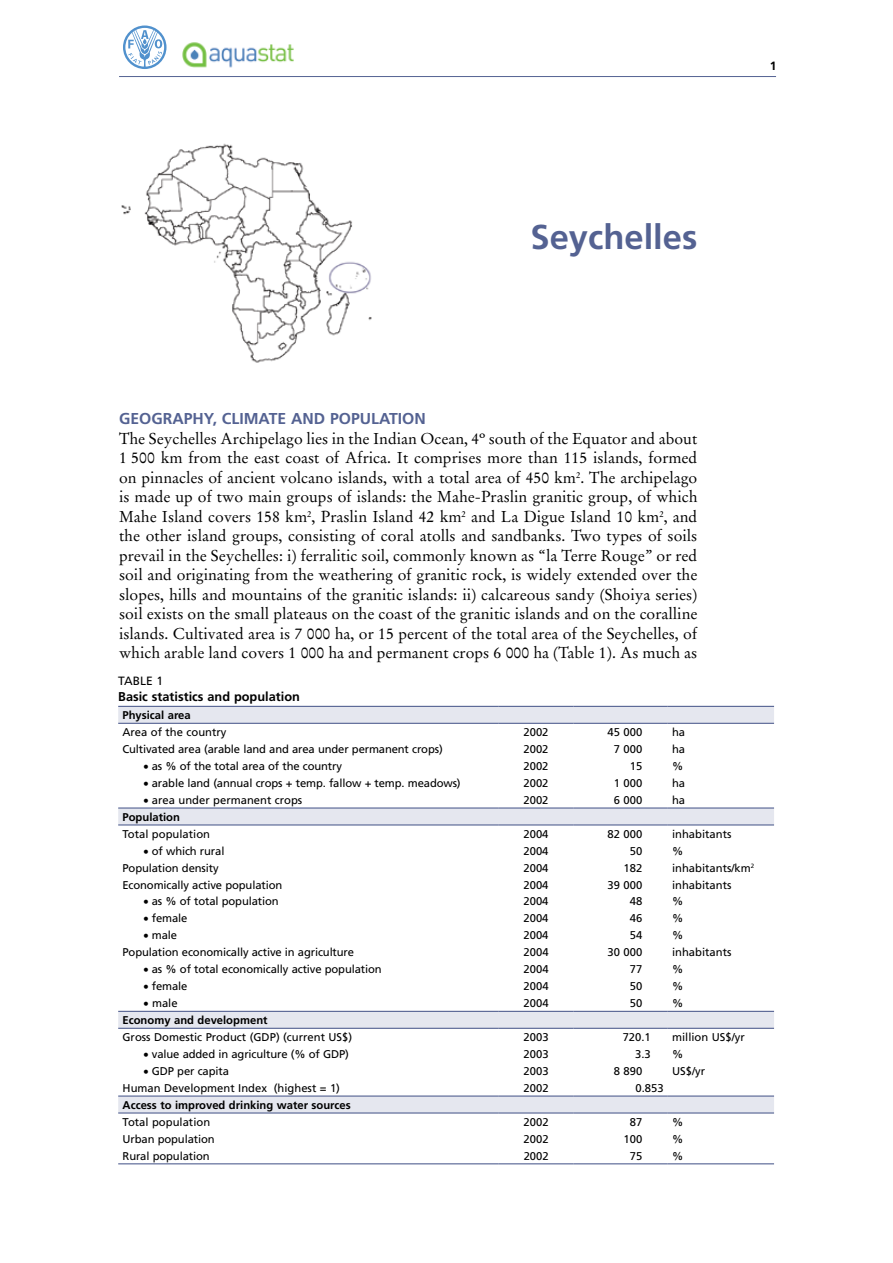
<style>
.page{position:relative;width:893px;height:1263px;background:#fff}
.page>*{position:absolute;margin:0;border:0;box-sizing:border-box;transform-origin:0 0}
.t1{font:700 34.5px "Frutiger LT Std";color:#546292}
.t2{font:15.75px/19.5px "Stempel Garamond LT Std";color:#000;text-align:justify}
.t3{font:700 15.75px "Frutiger LT Std";color:#546292}
.t4{font:700 12.75px "Frutiger LT Std";color:#000}
.t5{font:12px "Frutiger LT Std";color:#000}
.t6{font:700 12px "Frutiger LT Std";color:#000}
.t7{font:11.25px "Frutiger LT Std";letter-spacing:-.01em;color:#000}
.t8{font:700 11.25px "Frutiger LT Std";color:#000}
</style>
<div class="page">
<hr style="left:119px;top:76px;width:657px;height:1px;background:#546292">
<img style="left:121px;top:143px;width:251px;height:220px">
<svg style="left:118px;top:707px;width:656px;height:405px"></svg>
<hr style="left:118px;top:706px;width:381px;height:1px;background:#546292">
<hr style="left:499px;top:706px;width:74px;height:1px;background:#546292">
<hr style="left:573px;top:706px;width:95px;height:1px;background:#546292">
<hr style="left:668px;top:706px;width:106px;height:1px;background:#546292">
<hr style="left:118px;top:723px;width:381px;height:1px;background:#546292">
<hr style="left:499px;top:723px;width:74px;height:1px;background:#546292">
<hr style="left:573px;top:723px;width:95px;height:1px;background:#546292">
<hr style="left:668px;top:723px;width:106px;height:1px;background:#546292">
<hr style="left:118px;top:807px;width:381px;height:1px;background:#546292">
<hr style="left:499px;top:807px;width:74px;height:1px;background:#546292">
<hr style="left:573px;top:807px;width:95px;height:1px;background:#546292">
<hr style="left:668px;top:807px;width:106px;height:1px;background:#546292">
<hr style="left:118px;top:824px;width:381px;height:1px;background:#546292">
<hr style="left:499px;top:824px;width:74px;height:1px;background:#546292">
<hr style="left:573px;top:824px;width:95px;height:1px;background:#546292">
<hr style="left:668px;top:824px;width:106px;height:1px;background:#546292">
<hr style="left:118px;top:1011px;width:381px;height:1px;background:#546292">
<hr style="left:499px;top:1011px;width:74px;height:1px;background:#546292">
<hr style="left:573px;top:1011px;width:95px;height:1px;background:#546292">
<hr style="left:668px;top:1011px;width:106px;height:1px;background:#546292">
<hr style="left:118px;top:1028px;width:381px;height:1px;background:#546292">
<hr style="left:499px;top:1028px;width:74px;height:1px;background:#546292">
<hr style="left:573px;top:1028px;width:95px;height:1px;background:#546292">
<hr style="left:668px;top:1028px;width:106px;height:1px;background:#546292">
<hr style="left:118px;top:1095px;width:381px;height:1px;background:#546292">
<hr style="left:499px;top:1095px;width:74px;height:1px;background:#546292">
<hr style="left:573px;top:1095px;width:95px;height:1px;background:#546292">
<hr style="left:668px;top:1095px;width:106px;height:1px;background:#546292">
<hr style="left:118px;top:1112px;width:381px;height:1px;background:#546292">
<hr style="left:499px;top:1112px;width:74px;height:1px;background:#546292">
<hr style="left:573px;top:1112px;width:95px;height:1px;background:#546292">
<hr style="left:668px;top:1112px;width:106px;height:1px;background:#546292">
<hr style="left:118px;top:1163px;width:381px;height:1px;background:#546292">
<hr style="left:499px;top:1163px;width:74px;height:1px;background:#546292">
<hr style="left:573px;top:1163px;width:95px;height:1px;background:#546292">
<hr style="left:668px;top:1163px;width:106px;height:1px;background:#546292">
<svg style="left:123px;top:26px;width:43px;height:43px"></svg>
<img style="left:182px;top:42px;width:112px;height:26px">
<h1 class="t1" style="left:531px;top:217px;width:168px">Seychelles</h1>
<p class="t6" style="left:770px;top:59px;width:8px">1</p>
<p class="t3" style="left:119px;top:410px;width:308px">Geography, climate and population</p>
<p class="t2" style="left:119px;top:429px;width:580px">The Seychelles Archipelago lies in the Indian Ocean, 4º south of the Equator and about 1 500 km from the east coast of Africa. It comprises more than 115 islands, formed on pinnacles of ancient volcano islands, with a total area of 450 km<sup>2</sup>. The archipelago is made up of two main groups of islands: the Mahe-Praslin granitic group, of which Mahe Island covers 158 km<sup>2</sup>, Praslin Island 42 km<sup>2</sup> and La Digue Island 10 km<sup>2</sup>, and the other island groups, consisting of coral atolls and sandbanks. Two types of soils prevail in the Seychelles: i) ferralitic soil, commonly known as “la Terre Rouge” or red soil and originating from the weathering of granitic rock, is widely extended over the slopes, hills and mountains of the granitic islands: ii) calcareous sandy (Shoiya series) soil exists on the small plateaus on the coast of the granitic islands and on the coralline islands. Cultivated area is 7 000 ha, or 15 percent of the total area of the Seychelles, of which arable land covers 1 000 ha and permanent crops 6 000 ha (Table 1). As much as</p>
<p class="t5" style="left:118px;top:673px;width:47px">TABLE 1</p>
<p class="t4" style="left:118px;top:689px;width:183px">Basic statistics and population</p>
<p class="t8" style="left:122px;top:708px;width:70px">Physical area</p>
<p class="t7" style="left:122px;top:725px;width:106px">Area of the country</p>
<p class="t7" style="left:523px;top:725px;width:27px">2002</p>
<p class="t7" style="left:607px;top:725px;width:36px">45 000</p>
<p class="t7" style="left:672px;top:725px;width:15px">ha</p>
<p class="t7" style="left:122px;top:742px;width:322px">Cultivated area (arable land and area under permanent crops)</p>
<p class="t7" style="left:523px;top:742px;width:27px">2002</p>
<p class="t7" style="left:614px;top:742px;width:30px">7 000</p>
<p class="t7" style="left:672px;top:742px;width:15px">ha</p>
<p class="t7" style="left:143px;top:759px;width:200px">• as % of the total area of the country</p>
<p class="t7" style="left:523px;top:759px;width:27px">2002</p>
<p class="t7" style="left:630px;top:759px;width:14px">15</p>
<p class="t7" style="left:672px;top:759px;width:13px">%</p>
<p class="t7" style="left:143px;top:776px;width:319px">• arable land (annual crops + temp. fallow + temp. meadows)</p>
<p class="t7" style="left:523px;top:776px;width:27px">2002</p>
<p class="t7" style="left:614px;top:776px;width:30px">1 000</p>
<p class="t7" style="left:672px;top:776px;width:15px">ha</p>
<p class="t7" style="left:143px;top:793px;width:160px">• area under permanent crops</p>
<p class="t7" style="left:523px;top:793px;width:27px">2002</p>
<p class="t7" style="left:614px;top:793px;width:30px">6 000</p>
<p class="t7" style="left:672px;top:793px;width:15px">ha</p>
<p class="t8" style="left:122px;top:810px;width:59px">Population</p>
<p class="t7" style="left:122px;top:827px;width:89px">Total population</p>
<p class="t7" style="left:523px;top:827px;width:27px">2004</p>
<p class="t7" style="left:608px;top:827px;width:36px">82 000</p>
<p class="t7" style="left:672px;top:827px;width:61px">inhabitants</p>
<p class="t7" style="left:143px;top:844px;width:82px">• of which rural</p>
<p class="t7" style="left:523px;top:844px;width:27px">2004</p>
<p class="t7" style="left:630px;top:844px;width:14px">50</p>
<p class="t7" style="left:672px;top:844px;width:13px">%</p>
<p class="t7" style="left:122px;top:861px;width:98px">Population density</p>
<p class="t7" style="left:524px;top:861px;width:27px">2004</p>
<p class="t7" style="left:623px;top:861px;width:20px">182</p>
<p class="t7" style="left:672px;top:861px;width:84px">inhabitants/km<sup>2</sup></p>
<p class="t7" style="left:122px;top:878px;width:161px">Economically active population</p>
<p class="t7" style="left:523px;top:878px;width:27px">2004</p>
<p class="t7" style="left:607px;top:878px;width:36px">39 000</p>
<p class="t7" style="left:672px;top:878px;width:61px">inhabitants</p>
<p class="t7" style="left:143px;top:895px;width:137px">• as % of total population</p>
<p class="t7" style="left:523px;top:895px;width:27px">2004</p>
<p class="t7" style="left:630px;top:895px;width:14px">48</p>
<p class="t7" style="left:672px;top:895px;width:13px">%</p>
<p class="t7" style="left:143px;top:912px;width:45px">• female</p>
<p class="t7" style="left:523px;top:912px;width:27px">2004</p>
<p class="t7" style="left:630px;top:912px;width:14px">46</p>
<p class="t7" style="left:672px;top:912px;width:13px">%</p>
<p class="t7" style="left:143px;top:929px;width:35px">• male</p>
<p class="t7" style="left:524px;top:929px;width:27px">2004</p>
<p class="t7" style="left:630px;top:929px;width:14px">54</p>
<p class="t7" style="left:672px;top:929px;width:13px">%</p>
<p class="t7" style="left:122px;top:946px;width:233px">Population economically active in agriculture</p>
<p class="t7" style="left:524px;top:946px;width:27px">2004</p>
<p class="t7" style="left:608px;top:946px;width:36px">30 000</p>
<p class="t7" style="left:672px;top:946px;width:61px">inhabitants</p>
<p class="t7" style="left:143px;top:963px;width:240px">• as % of total economically active population</p>
<p class="t7" style="left:524px;top:963px;width:27px">2004</p>
<p class="t7" style="left:630px;top:963px;width:14px">77</p>
<p class="t7" style="left:672px;top:963px;width:13px">%</p>
<p class="t7" style="left:144px;top:980px;width:45px">• female</p>
<p class="t7" style="left:524px;top:980px;width:27px">2004</p>
<p class="t7" style="left:630px;top:980px;width:14px">50</p>
<p class="t7" style="left:672px;top:980px;width:13px">%</p>
<p class="t7" style="left:144px;top:996px;width:36px">• male</p>
<p class="t7" style="left:524px;top:996px;width:27px">2004</p>
<p class="t7" style="left:630px;top:996px;width:14px">50</p>
<p class="t7" style="left:672px;top:996px;width:13px">%</p>
<p class="t8" style="left:123px;top:1013px;width:147px">Economy and development</p>
<p class="t7" style="left:123px;top:1030px;width:231px">Gross Domestic Product (GDP) (current US$)</p>
<p class="t7" style="left:524px;top:1030px;width:27px">2003</p>
<p class="t7" style="left:623px;top:1030px;width:30px">720.1</p>
<p class="t7" style="left:672px;top:1030px;width:74px">million US$/yr</p>
<p class="t7" style="left:144px;top:1047px;width:207px">• value added in agriculture (% of GDP)</p>
<p class="t7" style="left:524px;top:1047px;width:27px">2003</p>
<p class="t7" style="left:635px;top:1047px;width:17px">3.3</p>
<p class="t7" style="left:672px;top:1047px;width:13px">%</p>
<p class="t7" style="left:144px;top:1064px;width:87px">• GDP per capita</p>
<p class="t7" style="left:524px;top:1064px;width:27px">2003</p>
<p class="t7" style="left:614px;top:1064px;width:30px">8 890</p>
<p class="t7" style="left:672px;top:1064px;width:35px">US$/yr</p>
<p class="t7" style="left:123px;top:1081px;width:219px">Human Development Index (highest = 1)</p>
<p class="t7" style="left:524px;top:1081px;width:27px">2002</p>
<p class="t7" style="left:635px;top:1081px;width:30px">0.853</p>
<p class="t8" style="left:123px;top:1098px;width:230px">Access to improved drinking water sources</p>
<p class="t7" style="left:123px;top:1115px;width:89px">Total population</p>
<p class="t7" style="left:524px;top:1115px;width:27px">2002</p>
<p class="t7" style="left:630px;top:1115px;width:14px">87</p>
<p class="t7" style="left:672px;top:1115px;width:13px">%</p>
<p class="t7" style="left:123px;top:1132px;width:94px">Urban population</p>
<p class="t7" style="left:524px;top:1132px;width:27px">2002</p>
<p class="t7" style="left:624px;top:1132px;width:20px">100</p>
<p class="t7" style="left:672px;top:1132px;width:13px">%</p>
<p class="t7" style="left:123px;top:1149px;width:89px">Rural population</p>
<p class="t7" style="left:524px;top:1149px;width:27px">2002</p>
<p class="t7" style="left:630px;top:1149px;width:14px">75</p>
<p class="t7" style="left:672px;top:1149px;width:13px">%</p>
</div>
